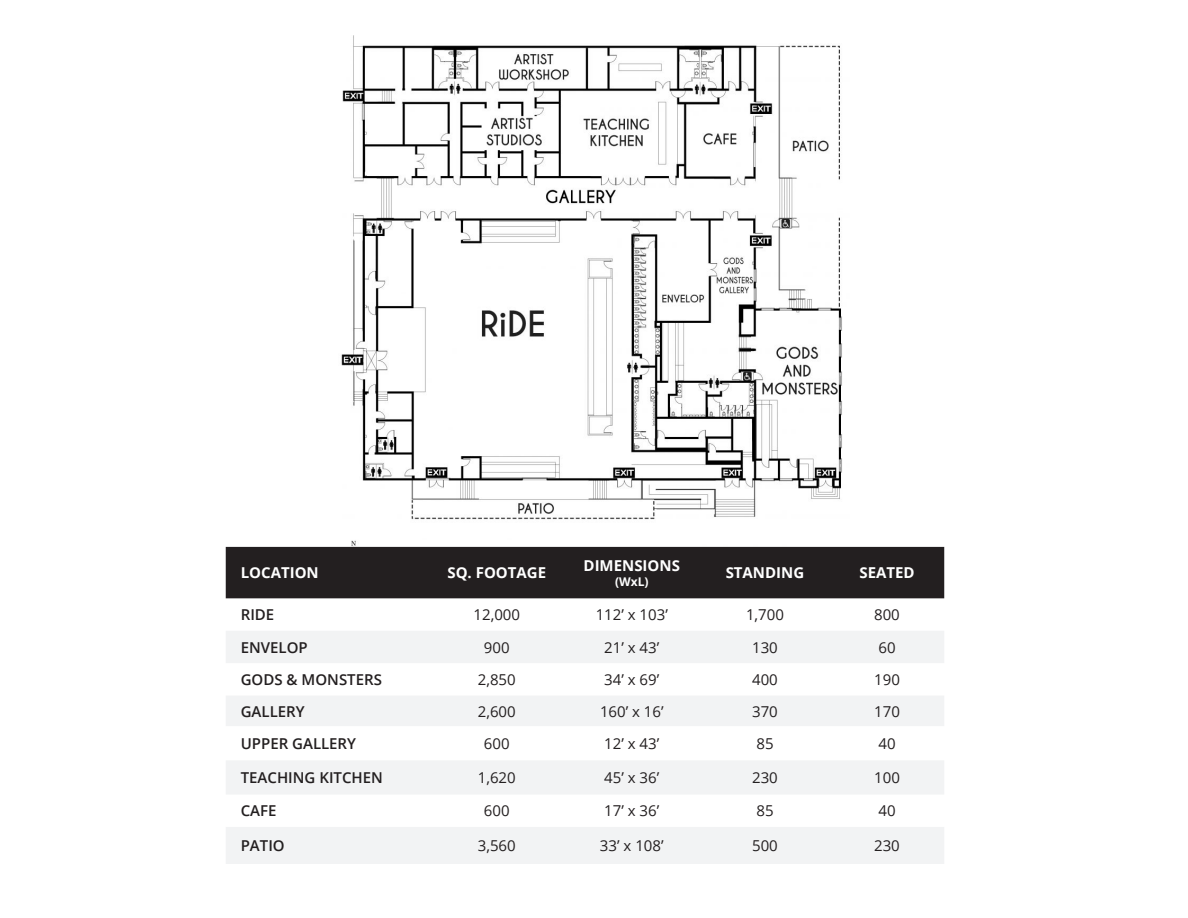
<style>
.page{position:relative;width:1188px;height:918px;background:#fff}
.page>*{position:absolute;margin:0;border:0;box-sizing:border-box;transform-origin:0 0}
.t1{font:15px "Open Sans";color:#231f20}
.t2{font:600 15px "Open Sans";color:#231f20}
.t3{font:700 15px "Open Sans";color:#fff}
.t4{font:700 12px "Open Sans";color:#fff}
</style>
<div class="page">
<img style="left:338px;top:36px;width:512px;height:511px">
<div style="left:226px;top:547px;width:718px;height:51px;background:#231f20"></div>
<svg style="left:226px;top:631px;width:718px;height:233px;fill:#f2f3f4"></svg>
<p class="t3" style="left:241px;top:562px;width:80px">LOCATION</p>
<p class="t3" style="left:447px;top:562px;width:100px">SQ. FOOTAGE</p>
<p class="t3" style="left:584px;top:555px;width:98px">DIMENSIONS</p>
<p class="t4" style="left:615px;top:573px;width:35px">(WxL)</p>
<p class="t3" style="left:726px;top:562px;width:80px">STANDING</p>
<p class="t3" style="left:859px;top:562px;width:57px">SEATED</p>
<p class="t2" style="left:241px;top:605px;width:35px">RIDE</p>
<p class="t1" style="left:474px;top:605px;width:48px">12,000</p>
<p class="t1" style="left:596px;top:605px;width:74px">112’ x 103’</p>
<p class="t1" style="left:746px;top:605px;width:39px">1,700</p>
<p class="t1" style="left:874px;top:605px;width:27px">800</p>
<p class="t2" style="left:241px;top:637px;width:68px">ENVELOP</p>
<p class="t1" style="left:484px;top:637px;width:27px">900</p>
<p class="t1" style="left:604px;top:637px;width:57px">21’ x 43’</p>
<p class="t1" style="left:752px;top:637px;width:27px">130</p>
<p class="t1" style="left:878px;top:637px;width:19px">60</p>
<p class="t2" style="left:241px;top:669px;width:143px">GODS &amp; MONSTERS</p>
<p class="t1" style="left:478px;top:669px;width:39px">2,850</p>
<p class="t1" style="left:604px;top:669px;width:57px">34’ x 69’</p>
<p class="t1" style="left:752px;top:669px;width:27px">400</p>
<p class="t1" style="left:874px;top:669px;width:27px">190</p>
<p class="t2" style="left:241px;top:701px;width:65px">GALLERY</p>
<p class="t1" style="left:478px;top:701px;width:39px">2,600</p>
<p class="t1" style="left:600px;top:701px;width:65px">160’ x 16’</p>
<p class="t1" style="left:752px;top:701px;width:27px">370</p>
<p class="t1" style="left:874px;top:701px;width:27px">170</p>
<p class="t2" style="left:241px;top:733px;width:117px">UPPER GALLERY</p>
<p class="t1" style="left:484px;top:733px;width:27px">600</p>
<p class="t1" style="left:604px;top:733px;width:57px">12’ x 43’</p>
<p class="t1" style="left:756px;top:733px;width:19px">85</p>
<p class="t1" style="left:878px;top:733px;width:19px">40</p>
<p class="t2" style="left:241px;top:767px;width:144px">TEACHING KITCHEN</p>
<p class="t1" style="left:478px;top:767px;width:39px">1,620</p>
<p class="t1" style="left:604px;top:767px;width:57px">45’ x 36’</p>
<p class="t1" style="left:752px;top:767px;width:27px">230</p>
<p class="t1" style="left:874px;top:767px;width:27px">100</p>
<p class="t2" style="left:241px;top:801px;width:37px">CAFE</p>
<p class="t1" style="left:484px;top:801px;width:27px">600</p>
<p class="t1" style="left:604px;top:801px;width:57px">17’ x 36’</p>
<p class="t1" style="left:756px;top:801px;width:19px">85</p>
<p class="t1" style="left:878px;top:801px;width:19px">40</p>
<p class="t2" style="left:241px;top:835px;width:46px">PATIO</p>
<p class="t1" style="left:478px;top:835px;width:39px">3,560</p>
<p class="t1" style="left:600px;top:835px;width:65px">33’ x 108’</p>
<p class="t1" style="left:752px;top:835px;width:27px">500</p>
<p class="t1" style="left:874px;top:835px;width:27px">230</p>
</div>
